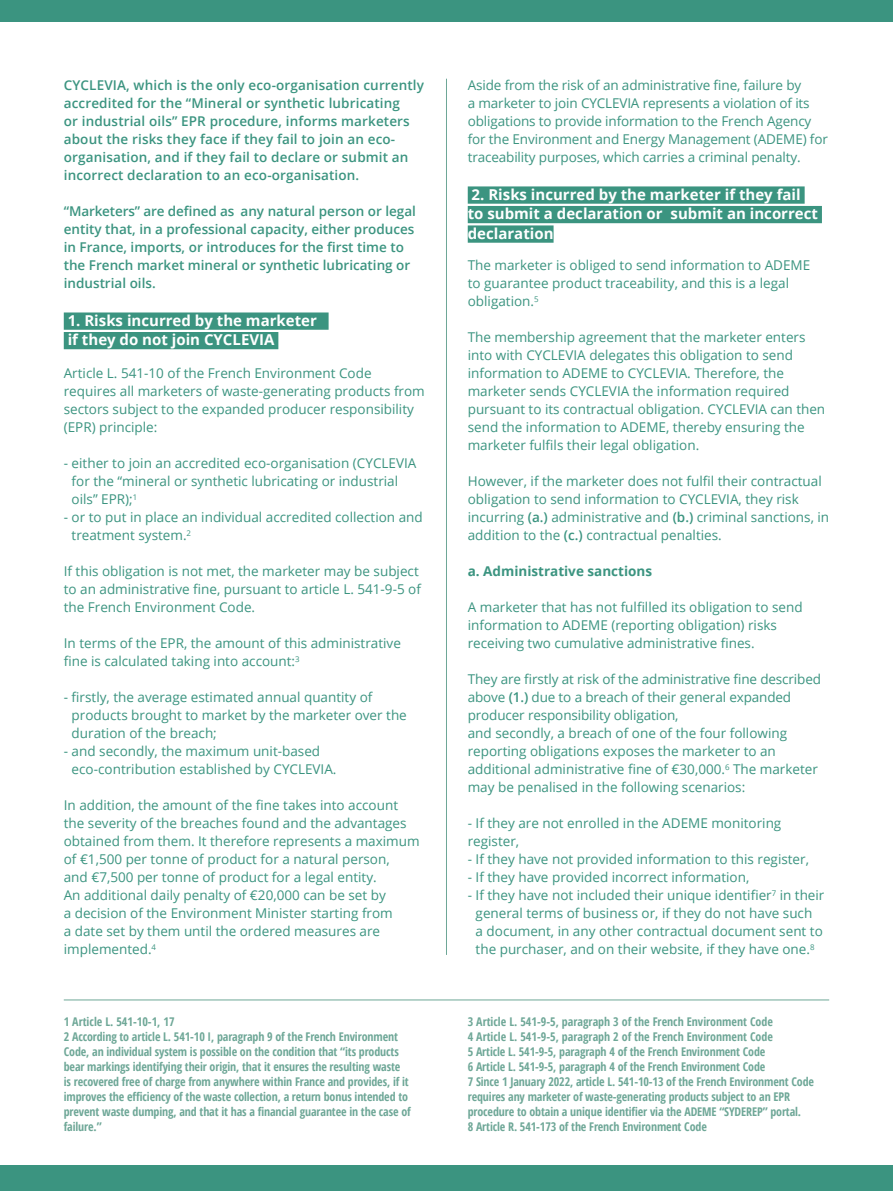
<style>
.page{position:relative;width:893px;height:1191px;background:#fff}
.page>*{position:absolute;margin:0;border:0;box-sizing:border-box;transform-origin:0 0}
.t1{font:700 15px/19.5px "Open Sans";color:#fff}
.t2{font:13.5px/18px "Open Sans";color:#3b9480}
.t3{font:600 13.5px/18px "Open Sans";letter-spacing:.01em;color:#3b9480}
.t4{font:700 13.5px "Open Sans";color:#3b9480}
.t5{font:700 condensed 12px/15px "Open Sans";letter-spacing:-.01em;color:#6ea797}
.s1{font-weight:600}
</style>
<div class="page">
<div style="left:64px;top:312px;width:265px;height:18px;background:#3b9480"></div>
<div style="left:64px;top:332px;width:214px;height:17px;background:#3b9480"></div>
<div style="left:468px;top:186px;width:337px;height:18px;background:#3b9480"></div>
<div style="left:468px;top:206px;width:354px;height:17px;background:#3b9480"></div>
<div style="left:468px;top:225px;width:86px;height:18px;background:#3b9480"></div>
<hr style="left:64px;top:999px;width:765px;height:1px;background:#6ea797">
<hr style="left:446px;top:79px;width:1px;height:876px;background:#6ea797">
<div style="left:0;top:0;width:893px;height:21px;background:#3b9480"></div>
<div style="left:0;top:1165px;width:893px;height:26px;background:#3b9480"></div>
<p class="t3" style="left:64px;top:76px;width:362px">CYCLEVIA, which is the only eco-organisation currently accredited for the “Mineral or synthetic lubricating<br>or industrial oils” EPR procedure, informs marketers about the risks they face if they fail to join an eco&shy;organisation, and if they fail to declare or submit an incorrect declaration to an eco-organisation.</p>
<p class="t3" style="left:64px;top:202px;width:354px">“Marketers” are defined as any natural person or legal entity that, in a professional capacity, either produces in France, imports, or introduces for the first time to the French market mineral or synthetic lubricating or industrial oils.</p>
<p class="t1" style="left:68px;top:310px;width:251px">1. Risks incurred by the marketer</p>
<p class="t1" style="left:68px;top:329px;width:208px">if they do not join CYCLEVIA</p>
<p class="t2" style="left:64px;top:364px;width:363px">Article L. 541-10 of the French Environment Code requires all marketers of waste-generating products from sectors subject to the expanded producer responsibility (EPR) principle:</p>
<p class="t2" style="left:72px;top:454px;width:346px;text-indent:-8px">- either to join an accredited eco-organisation (CYCLEVIA for the “mineral or synthetic lubricating or industrial oils” EPR);<sup>1</sup></p>
<p class="t2" style="left:72px;top:508px;width:353px;text-indent:-8px">- or to put in place an individual accredited collection and treatment system.<sup>2</sup></p>
<p class="t2" style="left:64px;top:562px;width:359px">If this obligation is not met, the marketer may be subject to an administrative fine, pursuant to article L. 541-9-5 of the French Environment Code.</p>
<p class="t2" style="left:64px;top:634px;width:339px">In terms of the EPR, the amount of this administrative fine is calculated taking into account:<sup>3</sup></p>
<p class="t2" style="left:72px;top:688px;width:337px;text-indent:-8px">- firstly, the average estimated annual quantity of products brought to market by the marketer over the duration of the breach;</p>
<p class="t2" style="left:72px;top:742px;width:266px;text-indent:-8px">- and secondly, the maximum unit-based eco‑contribution established by CYCLEVIA.</p>
<p class="t2" style="left:64px;top:796px;width:357px">In addition, the amount of the fine takes into account the severity of the breaches found and the advantages obtained from them. It therefore represents a maximum of €1,500 per tonne of product for a natural person,<br>and €7,500 per tonne of product for a legal entity.<br>An additional daily penalty of €20,000 can be set by<br>a decision of the Environment Minister starting from<br>a date set by them until the ordered measures are implemented.<sup>4</sup></p>
<p class="t5" style="left:64px;top:1013px;width:112px">1 Article L. 541-10-1, 17</p>
<p class="t5" style="left:64px;top:1028px;width:348px">2 According to article L. 541-10 I, paragraph 9 of the French Environment Code, an individual system is possible on the condition that “its products bear markings identifying their origin, that it ensures the resulting waste<br>is recovered free of charge from anywhere within France and provides, if it improves the efficiency of the waste collection, a return bonus intended to prevent waste dumping, and that it has a financial guarantee in the case of failure.”</p>
<p class="t2" style="left:468px;top:76px;width:362px">Aside from the risk of an administrative fine, failure by<br>a marketer to join CYCLEVIA represents a violation of its obligations to provide information to the French Agency for the Environment and Energy Management (ADEME) for traceability purposes, which carries a criminal penalty.</p>
<p class="t1" style="left:468px;top:184px;width:352px">2. Risks incurred by the marketer if they fail<br>to submit a declaration or submit an incorrect declaration</p>
<p class="t2" style="left:468px;top:256px;width:344px">The marketer is obliged to send information to ADEME to guarantee product traceability, and this is a legal obligation.<sup>5</sup></p>
<p class="t2" style="left:468px;top:328px;width:359px">The membership agreement that the marketer enters into with CYCLEVIA delegates this obligation to send information to ADEME to CYCLEVIA. Therefore, the marketer sends CYCLEVIA the information required pursuant to its contractual obligation. CYCLEVIA can then send the information to ADEME, thereby ensuring the marketer fulfils their legal obligation.</p>
<p class="t2" style="left:468px;top:472px;width:363px">However, if the marketer does not fulfil their contractual obligation to send information to CYCLEVIA, they risk incurring <span class="s1">(a.)</span> administrative and <span class="s1">(b.)</span> criminal sanctions, in addition to the <span class="s1">(c.)</span> contractual penalties.</p>
<p class="t4" style="left:468px;top:562px;width:186px">a. Administrative sanctions</p>
<p class="t2" style="left:468px;top:598px;width:336px">A marketer that has not fulfilled its obligation to send information to ADEME (reporting obligation) risks receiving two cumulative administrative fines.</p>
<p class="t2" style="left:468px;top:670px;width:355px">They are firstly at risk of the administrative fine described above <span class="s1">(1.)</span> due to a breach of their general expanded producer responsibility obligation,</p>
<p class="t2" style="left:468px;top:724px;width:352px">and secondly, a breach of one of the four following reporting obligations exposes the marketer to an additional administrative fine of €30,000.<sup>6</sup> The marketer may be penalised in the following scenarios:</p>
<p class="t2" style="left:468px;top:814px;width:315px">- If they are not enrolled in the ADEME monitoring register,</p>
<p class="t2" style="left:468px;top:850px;width:343px">- If they have not provided information to this register,</p>
<p class="t2" style="left:468px;top:868px;width:283px">- If they have provided incorrect information,</p>
<p class="t2" style="left:468px;top:886px;width:358px;text-align:center">- If they have not included their unique identifier<sup>7</sup> in their general terms of business or, if they do not have such<br>a document, in any other contractual document sent to the purchaser, and on their website, if they have one.<sup>8</sup></p>
<p class="t5" style="left:468px;top:1013px;width:307px">3 Article L. 541-9-5, paragraph 3 of the French Environment Code</p>
<p class="t5" style="left:468px;top:1028px;width:307px">4 Article L. 541-9-5, paragraph 2 of the French Environment Code</p>
<p class="t5" style="left:468px;top:1043px;width:299px">5 Article L. 541-9-5, paragraph 4 of the French Environment Code</p>
<p class="t5" style="left:468px;top:1058px;width:299px">6 Article L. 541-9-5, paragraph 4 of the French Environment Code</p>
<p class="t5" style="left:468px;top:1073px;width:348px">7 Since 1 January 2022, article L. 541-10-13 of the French Environment Code requires any marketer of waste-generating products subject to an EPR procedure to obtain a unique identifier via the ADEME “SYDEREP” portal.</p>
<p class="t5" style="left:468px;top:1118px;width:241px">8 Article R. 541-173 of the French Environment Code</p>
</div>
